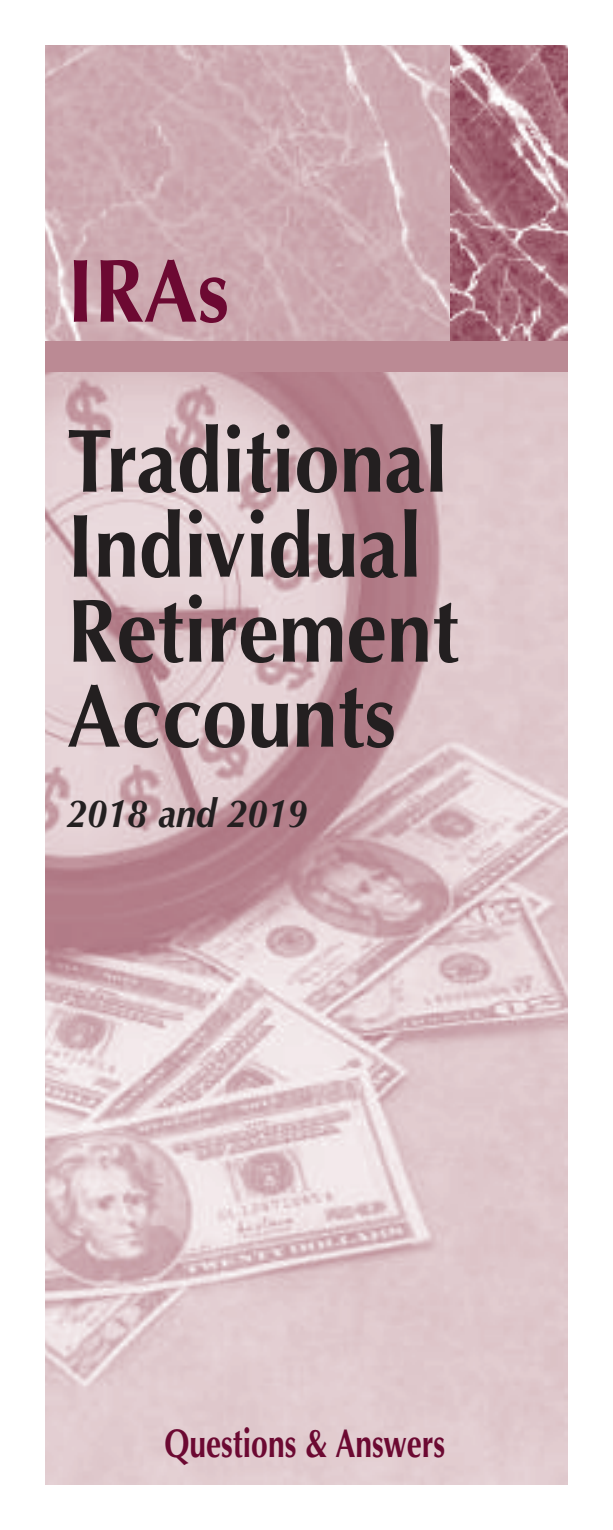
<style>
.page{position:relative;width:613px;height:1530px;background:#fff}
.page>*{position:absolute;margin:0;border:0;box-sizing:border-box;transform-origin:0 0}
.t1{font:700 90px/85px "Optima";color:#231f20;scale:.9 1}
.t2{font:700 90px "Optima";color:#6c0932;scale:.9 1}
.t3{font:700 40px "Optima";color:#6c0932;scale:.75 1}
.t4{font:italic 700 40px "Optima";color:#231f20;scale:.9 1}
</style>
<div class="page">
<img style="left:45px;top:45px;width:522px;height:1440px">
<svg style="left:450px;top:45px;width:117px;height:296px;background:#ac7682"></svg>
<div style="left:45px;top:341px;width:522px;height:30px;background:#bb8a94"></div>
<p class="t2" style="left:67px;top:239px;width:182px">IRAs</p>
<p class="t1" style="left:67px;top:420px;width:436px">Traditional<br>Individual<br>Retirement<br>Accounts</p>
<p class="t4" style="left:67px;top:789px;width:268px">2018 and 2019</p>
<p class="t3" style="left:164px;top:1420px;width:375px">Questions &amp; Answers</p>
</div>
